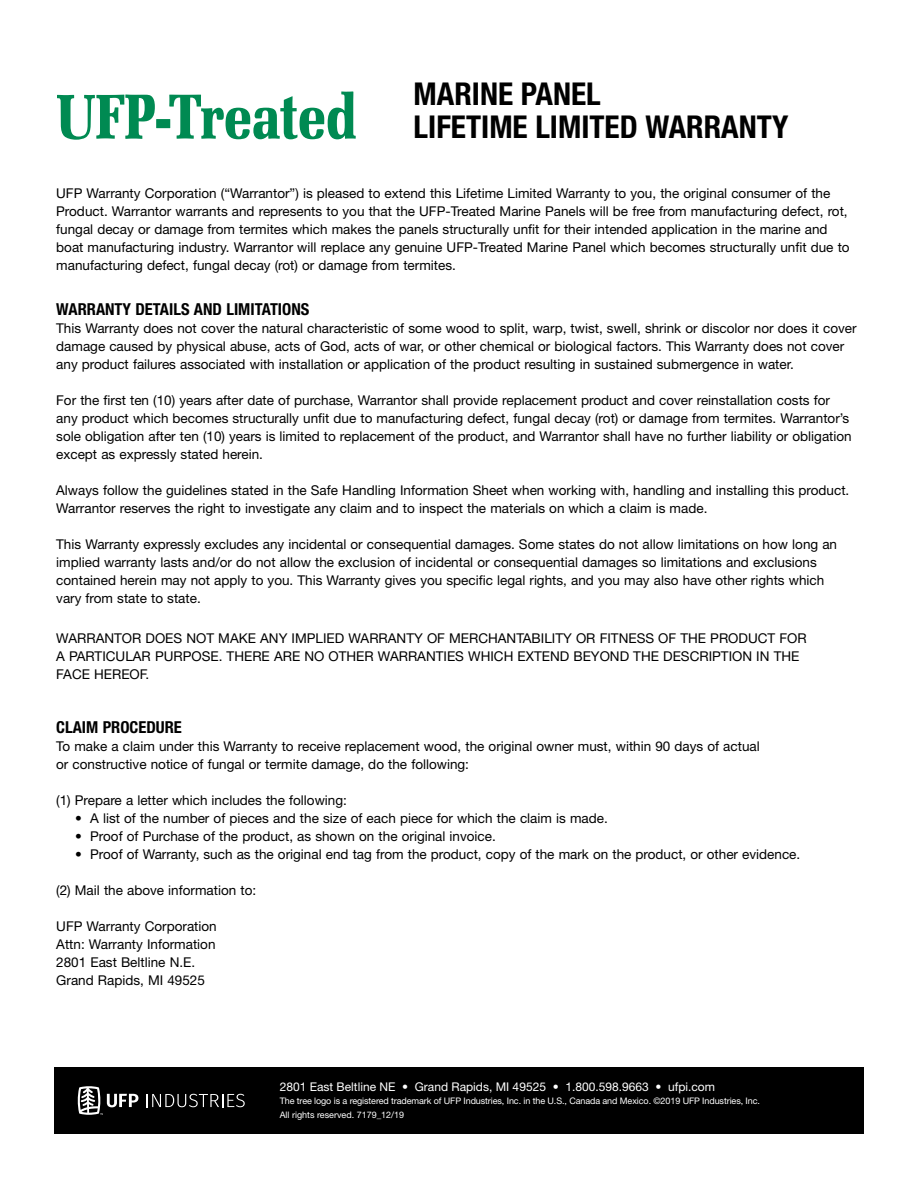
<style>
.page{position:relative;width:918px;height:1188px;background:#fff}
.page>*{position:absolute;margin:0;border:0;box-sizing:border-box;transform-origin:0 0}
.t1{font:700 condensed 31.5px/33px "Helvetica Neue LT Std";color:#000}
.t2{font:700 condensed 16.5px "Helvetica Neue LT Std";color:#000}
.t3{font:13.5px/18px "Helvetica Neue LT Std";color:#000}
.t4{font:12px "Helvetica Neue LT Std";color:#fff}
.t5{font:9px/13.5px "Helvetica Neue LT Std";letter-spacing:-.01em;color:#fff}
</style>
<div class="page">
<svg style="left:57px;top:95px;width:98px;height:45px"></svg>
<div style="left:156px;top:119px;width:14px;height:9px;background:#008a52"></div>
<svg style="left:169px;top:92px;width:187px;height:47px"></svg>
<div style="left:54px;top:1067px;width:810px;height:67px;background:#000"></div>
<svg style="left:147px;top:1094px;width:98px;height:13px"></svg>
<svg style="left:78px;top:1086px;width:60px;height:29px"></svg>
<h1 class="t1" style="left:414px;top:77px;width:376px">MARINE PANEL<br>LIFETIME LIMITED WARRANTY</h1>
<p class="t3" style="left:56px;top:184px;width:795px">UFP Warranty Corporation (“Warrantor”) is pleased to extend this Lifetime Limited Warranty to you, the original consumer of the Product. Warrantor warrants and represents to you that the UFP-Treated Marine Panels will be free from manufacturing defect, rot, fungal decay or damage from termites which makes the panels structurally unfit for their intended application in the marine and boat manufacturing industry. Warrantor will replace any genuine UFP-Treated Marine Panel which becomes structurally unfit due to manufacturing defect, fungal decay (rot) or damage from termites.</p>
<p class="t2" style="left:56px;top:299px;width:255px">WARRANTY DETAILS AND LIMITATIONS</p>
<p class="t3" style="left:56px;top:319px;width:802px">This Warranty does not cover the natural characteristic of some wood to split, warp, twist, swell, shrink or discolor nor does it cover damage caused by physical abuse, acts of God, acts of war, or other chemical or biological factors. This Warranty does not cover any product failures associated with installation or application of the product resulting in sustained submergence in water.</p>
<p class="t3" style="left:56px;top:391px;width:797px">For the first ten (10) years after date of purchase, Warrantor shall provide replacement product and cover reinstallation costs for any product which becomes structurally unfit due to manufacturing defect, fungal decay (rot) or damage from termites. Warrantor’s sole obligation after ten (10) years is limited to replacement of the product, and Warrantor shall have no further liability or obligation except as expressly stated herein.</p>
<p class="t3" style="left:56px;top:481px;width:795px">Always follow the guidelines stated in the Safe Handling Information Sheet when working with, handling and installing this product.<br>Warrantor reserves the right to investigate any claim and to inspect the materials on which a claim is made.</p>
<p class="t3" style="left:56px;top:535px;width:782px">This Warranty expressly excludes any incidental or consequential damages. Some states do not allow limitations on how long an implied warranty lasts and/or do not allow the exclusion of incidental or consequential damages so limitations and exclusions contained herein may not apply to you. This Warranty gives you specific legal rights, and you may also have other rights which vary from state to state.</p>
<p class="t3" style="left:56px;top:629px;width:752px">WARRANTOR DOES NOT MAKE ANY IMPLIED WARRANTY OF MERCHANTABILITY OR FITNESS OF THE PRODUCT FOR<br>A PARTICULAR PURPOSE. THERE ARE NO OTHER WARRANTIES WHICH EXTEND BEYOND THE DESCRIPTION IN THE<br>FACE HEREOF.</p>
<p class="t2" style="left:56px;top:717px;width:127px">CLAIM PROCEDURE</p>
<p class="t3" style="left:56px;top:737px;width:705px">To make a claim under this Warranty to receive replacement wood, the original owner must, within 90 days of actual or constructive notice of fungal or termite damage, do the following:</p>
<p class="t3" style="left:56px;top:791px;width:292px">(1) Prepare a letter which includes the following:</p>
<p class="t3" style="left:75px;top:809px;width:534px">• A list of the number of pieces and the size of each piece for which the claim is made.</p>
<p class="t3" style="left:75px;top:827px;width:422px">• Proof of Purchase of the product, as shown on the original invoice.</p>
<p class="t3" style="left:75px;top:845px;width:727px">• Proof of Warranty, such as the original end tag from the product, copy of the mark on the product, or other evidence.</p>
<p class="t3" style="left:56px;top:881px;width:201px">(2) Mail the above information to:</p>
<p class="t3" style="left:56px;top:917px;width:162px">UFP Warranty Corporation<br>Attn: Warranty Information<br>2801 East Beltline N.E.<br>Grand Rapids, MI 49525</p>
<p class="t4" style="left:280px;top:1079px;width:437px">2801 East Beltline NE • Grand Rapids, MI 49525 • 1.800.598.9663 • ufpi.com</p>
<p class="t5" style="left:280px;top:1094px;width:482px">The tree logo is a registered trademark of UFP Industries, Inc. in the U.S., Canada and Mexico. ©2019 UFP Industries, Inc.<br>All rights reserved. 7179_12/19</p>
</div>
